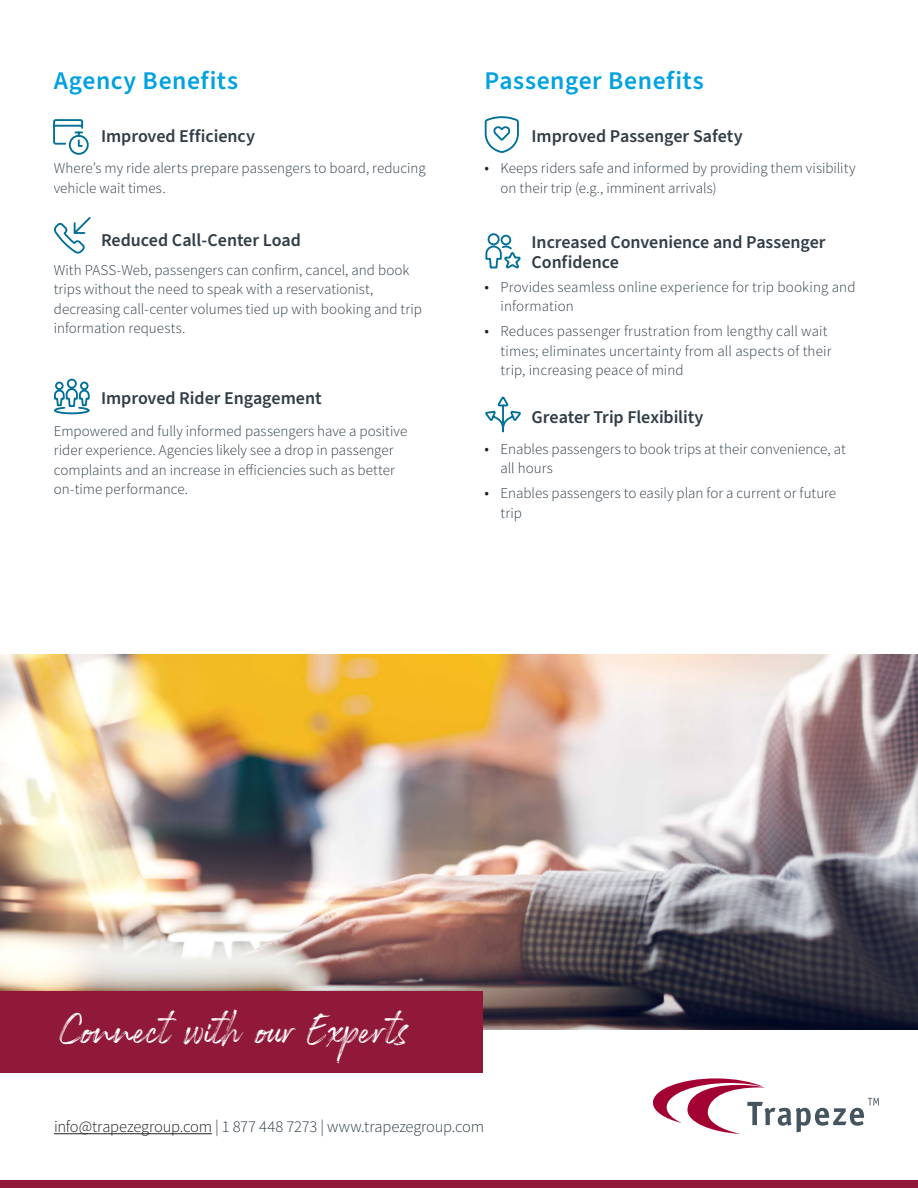
<style>
.page{position:relative;width:918px;height:1188px;background:#fff}
.page>*{position:absolute;margin:0;border:0;box-sizing:border-box;transform-origin:0 0}
.t1{font:45.15px "Rockness";color:#fff}
.Body_Header_-_Overvi{font:600 25.5px "Source Sans Pro";letter-spacing:.025em;color:#00a2df}
.Feature_Titles{font:600 18px/20.2px "Source Sans Pro";letter-spacing:-.005em;color:#313e48}
.t2{font:300 16.5px "Source Sans Pro";letter-spacing:-.01em;color:#313e48}
.Main_Body_Copy{font:300 15px/19.5px "Source Sans Pro";letter-spacing:.005em;color:#313e48}
.s1{font-size:16.5px;color:#231f20}
.s2{color:#231f20}
</style>
<div class="page">
<svg style="left:653px;top:1078px;width:226px;height:56px"></svg>
<hr style="left:54px;top:1133px;width:158px;height:1px;background:#231f20">
<div style="left:0;top:1180px;width:918px;height:8px;background:#901839"></div>
<svg style="left:53px;top:119px;width:36px;height:36px"></svg>
<svg style="left:485px;top:396px;width:36px;height:37px"></svg>
<img style="left:0;top:654px;width:918px;height:376px">
<div style="left:0;top:992px;width:483px;height:81px;background:#901839"></div>
<svg style="left:485px;top:233px;width:36px;height:36px"></svg>
<svg style="left:484px;top:116px;width:35px;height:37px"></svg>
<svg style="left:54px;top:378px;width:36px;height:37px"></svg>
<svg style="left:54px;top:217px;width:37px;height:37px"></svg>
<p class="Body_Header_-_Overvi" style="left:54px;top:63px;width:186px">Agency Benefits</p>
<p class="Feature_Titles" style="left:101px;top:126px;width:156px">Improved Efficiency</p>
<p class="Main_Body_Copy" style="left:54px;top:159px;width:374px">Where’s my ride alerts prepare passengers to board, reducing vehicle wait times.</p>
<p class="Feature_Titles" style="left:101px;top:230px;width:201px">Reduced Call-Center Load</p>
<p class="Main_Body_Copy" style="left:54px;top:260px;width:370px">With PASS-Web, passengers can confirm, cancel, and book trips without the need to speak with a reservationist, decreasing call-center volumes tied up with booking and trip information requests.</p>
<p class="Feature_Titles" style="left:101px;top:389px;width:222px">Improved Rider Engagement</p>
<p class="Main_Body_Copy" style="left:54px;top:421px;width:355px">Empowered and fully informed passengers have a positive rider experience. Agencies likely see a drop in passenger complaints and an increase in efficiencies such as better on-time performance.</p>
<p class="Body_Header_-_Overvi" style="left:484px;top:63px;width:221px">Passenger Benefits</p>
<p class="Feature_Titles" style="left:532px;top:126px;width:213px">Improved Passenger Safety</p>
<p class="Main_Body_Copy" style="left:501px;top:159px;width:356px;text-indent:-16px"><span class="s1">•</span> Keeps riders safe and informed by providing them visibility on their trip (e.g., imminent arrivals)</p>
<p class="Feature_Titles" style="left:532px;top:233px;width:296px">Increased Convenience and Passenger<br>Confidence</p>
<p class="Main_Body_Copy" style="left:501px;top:277px;width:356px;text-indent:-16px"><span class="s1">•</span> Provides seamless online experience for trip booking and information</p>
<p class="Main_Body_Copy" style="left:501px;top:322px;width:332px;text-indent:-16px"><span class="s1">•</span> Reduces passenger frustration from lengthy call wait times; eliminates uncertainty from all aspects of their trip, increasing peace of mind</p>
<p class="Feature_Titles" style="left:532px;top:408px;width:173px">Greater Trip Flexibility</p>
<p class="Main_Body_Copy" style="left:501px;top:439px;width:347px;text-indent:-16px"><span class="s1">•</span> Enables passengers to book trips at their convenience, at all hours</p>
<p class="Main_Body_Copy" style="left:501px;top:484px;width:337px;text-indent:-16px"><span class="s1">•</span> Enables passengers to easily plan for a current or future trip</p>
<p class="t1" style="left:59px;top:1000px;width:351px">Connect with our Experts</p>
<p class="t2" style="left:54px;top:1116px;width:432px"><span class="s2">info@trapezegroup.com</span> | 1 877 448 7273 | www.trapezegroup.com</p>
</div>
